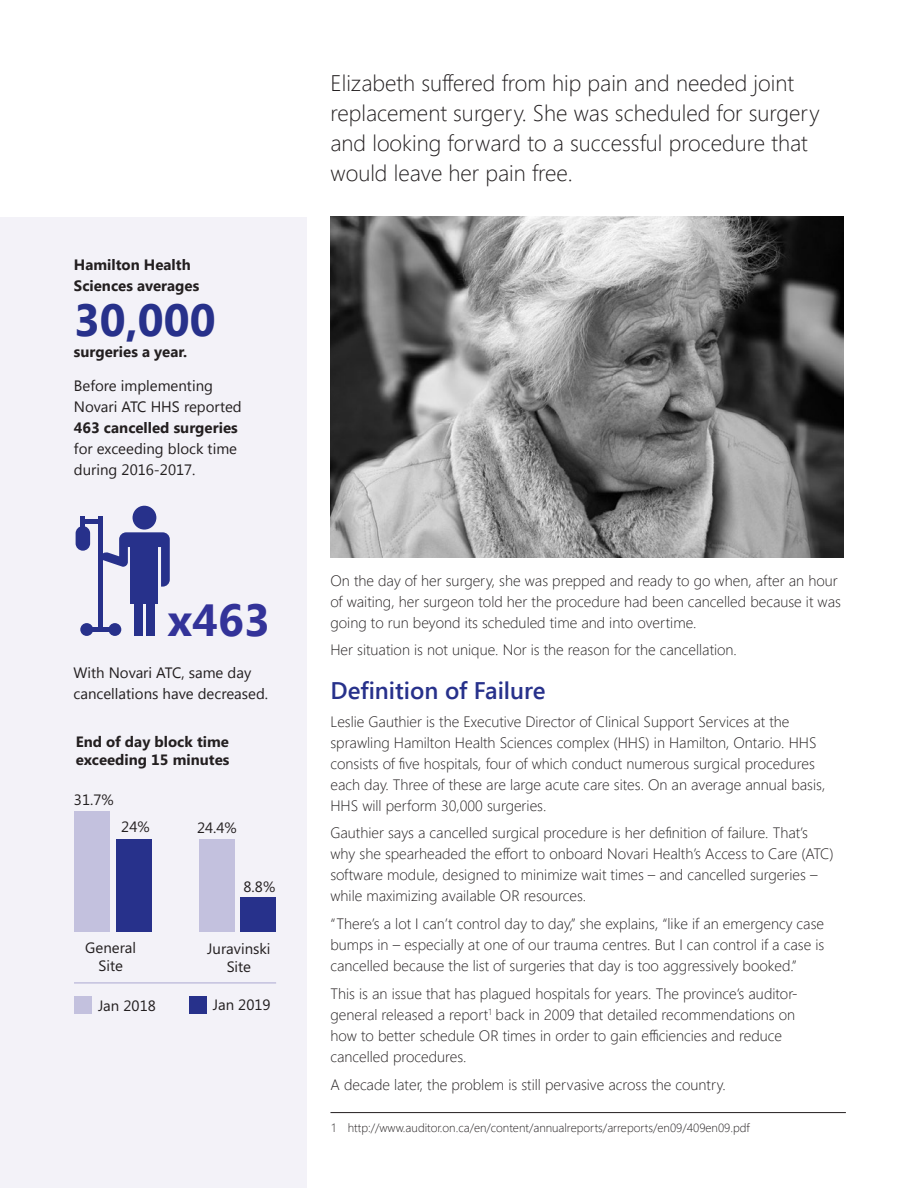
<style>
.page{position:relative;width:918px;height:1188px;background:#fff}
.page>*{position:absolute;margin:0;border:0;box-sizing:border-box;transform-origin:0 0}
.t1{font:700 45px "Segoe UI";color:#27318b}
.t2{font:700 45px "Segoe UI";color:#339}
.t3{font:600 24px "Segoe UI";color:#27318b}
.t4{font:300 22.5px/30px "Segoe UI";color:#231f20}
.t5{font:300 15px/21px "Segoe UI";color:#231f20}
.t6{font:15px/21px "Segoe UI";color:#231f20}
.t7{font:700 15px/21px "Segoe UI";color:#231f20}
.t8{font:300 12px "Segoe UI";color:#231f20}
</style>
<div class="page">
<div style="left:0;top:217px;width:307px;height:971px;background:#f3f2f8"></div>
<hr style="left:330px;top:1112px;width:516px;height:1px;background:#231f20">
<img style="left:330px;top:216px;width:513px;height:341px">
<div style="left:133px;top:506px;width:23px;height:24px;background:#27318b;border-radius:50%"></div>
<svg style="left:103px;top:532px;width:67px;height:55px"></svg>
<div style="left:131px;top:547px;width:27px;height:57px;background:#27318b"></div>
<div style="left:134px;top:573px;width:8px;height:63px;background:#27318b"></div>
<div style="left:146px;top:573px;width:9px;height:63px;background:#27318b"></div>
<div style="left:83px;top:519px;width:18px;height:5px;background:#27318b"></div>
<div style="left:80px;top:517px;width:5px;height:13px;background:#27318b"></div>
<div style="left:76px;top:526px;width:14px;height:25px;background:#27318b;border-radius:7px"></div>
<div style="left:98px;top:516px;width:5px;height:113px;background:#27318b"></div>
<div style="left:91px;top:627px;width:20px;height:5px;background:#27318b"></div>
<div style="left:80px;top:623px;width:13px;height:13px;background:#27318b;border-radius:50%"></div>
<div style="left:108px;top:623px;width:13px;height:13px;background:#27318b;border-radius:50%"></div>
<div style="left:74px;top:812px;width:36px;height:120px;background:#c3c1de"></div>
<div style="left:116px;top:839px;width:35px;height:93px;background:#27318b"></div>
<div style="left:199px;top:839px;width:35px;height:93px;background:#c3c1de"></div>
<div style="left:241px;top:897px;width:35px;height:35px;background:#27318b"></div>
<div style="left:74px;top:996px;width:18px;height:18px;background:#c3c1de"></div>
<div style="left:190px;top:996px;width:17px;height:18px;background:#27318b"></div>
<hr style="left:74px;top:982px;width:202px;height:2px;background:#c3c1de">
<p class="t7" style="left:74px;top:253px;width:127px">Hamilton Health<br>Sciences averages</p>
<h1 class="t1" style="left:74px;top:288px;width:143px">30,000</h1>
<p class="t7" style="left:74px;top:340px;width:115px">surgeries a year.</p>
<p class="t6" style="left:74px;top:375px;width:169px">Before implementing<br>Novari ATC HHS reported</p>
<p class="t7" style="left:74px;top:417px;width:165px">463 cancelled surgeries</p>
<p class="t6" style="left:74px;top:438px;width:165px">for exceeding block time during 2016-2017.</p>
<h1 class="t2" style="left:167px;top:588px;width:104px">x463</h1>
<p class="t6" style="left:73px;top:662px;width:196px">With Novari ATC, same day cancellations have decreased.</p>
<p class="t7" style="left:76px;top:732px;width:155px;line-height:18px">End of day block time exceeding 15 minutes</p>
<p class="t6" style="left:74px;top:789px;width:41px">31.7%</p>
<p class="t6" style="left:121px;top:816px;width:30px">24%</p>
<p class="t6" style="left:197px;top:816px;width:41px">24.4%</p>
<p class="t6" style="left:244px;top:876px;width:33px">8.8%</p>
<p class="t6" style="left:85px;top:938px;width:52px;line-height:18px;text-align:center">General<br>Site</p>
<p class="t6" style="left:207px;top:939px;width:65px;line-height:18px;text-align:center">Juravinski<br>Site</p>
<p class="t6" style="left:98px;top:994px;width:59px">Jan 2018</p>
<p class="t6" style="left:213px;top:994px;width:59px">Jan 2019</p>
<h3 class="t4" style="left:330px;top:67px;width:491px">Elizabeth suffered from hip pain and needed joint replacement surgery. She was scheduled for surgery and looking forward to a successful procedure that would leave her pain free.</h3>
<p class="t5" style="left:330px;top:569px;width:512px">On the day of her surgery, she was prepped and ready to go when, after an hour of waiting, her surgeon told her the procedure had been cancelled because it was going to run beyond its scheduled time and into overtime.</p>
<p class="t5" style="left:330px;top:639px;width:408px">Her situation is not unique. Nor is the reason for the cancellation.</p>
<h2 class="t3" style="left:330px;top:674px;width:217px">Definition of Failure</h2>
<p class="t5" style="left:330px;top:710px;width:496px">Leslie Gauthier is the Executive Director of Clinical Support Services at the sprawling Hamilton Health Sciences complex (HHS) in Hamilton, Ontario. HHS consists of five hospitals, four of which conduct numerous surgical procedures each day. Three of these are large acute care sites. On an average annual basis, HHS will perform 30,000 surgeries.</p>
<p class="t5" style="left:330px;top:822px;width:505px">Gauthier says a cancelled surgical procedure is her definition of failure. That’s why she spearheaded the effort to onboard Novari Health’s Access to Care (ATC) software module, designed to minimize wait times – and cancelled surgeries – while maximizing available OR resources.</p>
<p class="t5" style="left:330px;top:913px;width:495px;text-align:justify">“There’s a lot I can’t control day to day,” she explains, “like if an emergency case bumps in – especially at one of our trauma centres. But I can control if a case is cancelled because the list of surgeries that day is too aggressively booked.”</p>
<p class="t5" style="left:330px;top:982px;width:469px">This is an issue that has plagued hospitals for years. The province’s auditor&shy;general released a report<sup>1</sup> back in 2009 that detailed recommendations on how to better schedule OR times in order to gain efficiencies and reduce cancelled procedures.</p>
<p class="t5" style="left:330px;top:1073px;width:397px">A decade later, the problem is still pervasive across the country.</p>
<p class="t8" style="left:332px;top:1118px;width:420px">1 http://www.auditor.on.ca/en/content/annualreports/arreports/en09/409en09.pdf</p>
</div>
